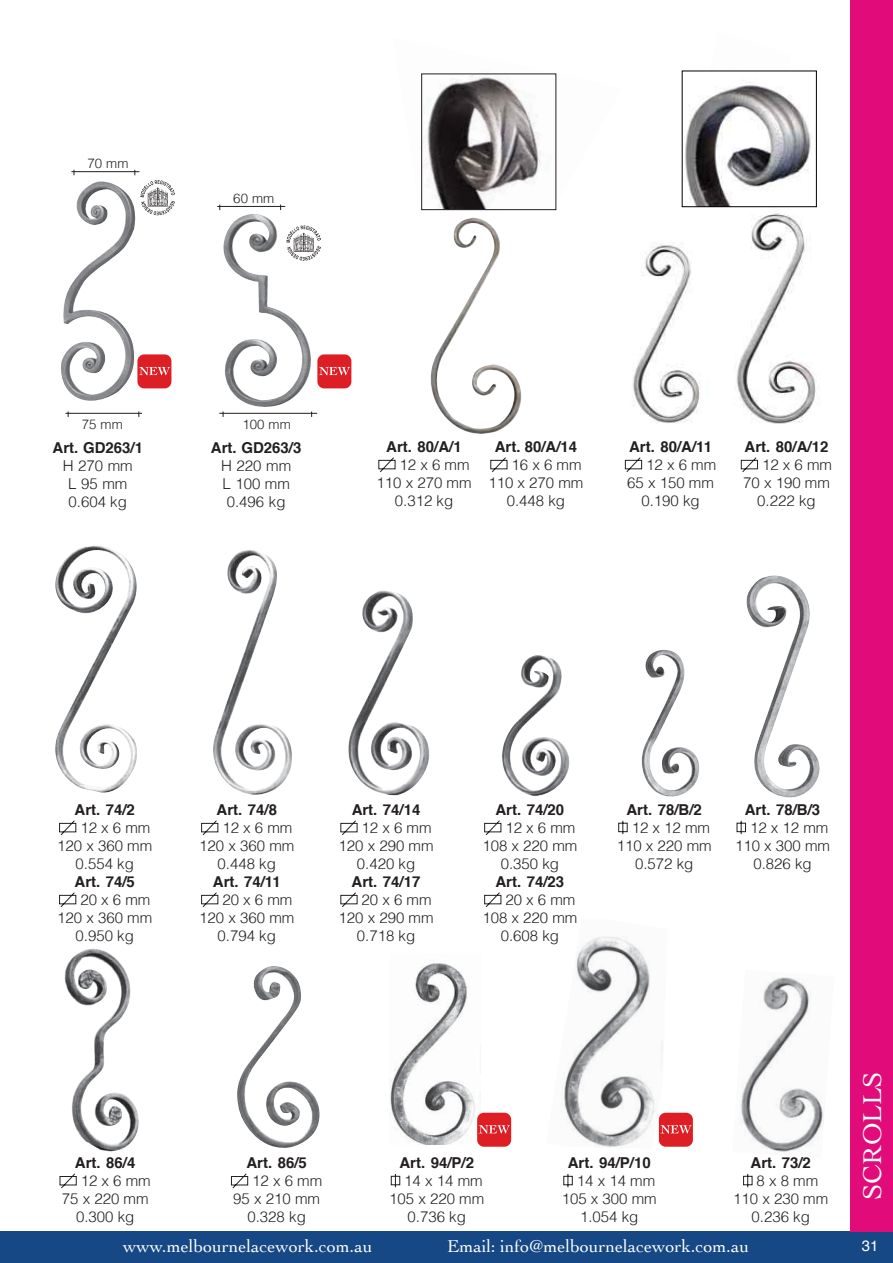
<style>
.page{position:relative;width:893px;height:1263px;background:#fff}
.page>*{position:absolute;margin:0;border:0;box-sizing:border-box;transform-origin:0 0}
.t1{font:27px "Cochin";letter-spacing:-.005em;color:#fff}
.t2{font:18px "Cochin";color:#fff}
.t3{font:300 15px/18px "Helvetica";color:#231f20;text-align:center}
.t4{font:700 15px "Helvetica";color:#231f20}
.t5{font:15px "Helvetica";color:#fff}
.t6{font:300 13.2px "Helvetica";color:#231f20}
</style>
<div class="page">
<div style="left:0;top:1232px;width:893px;height:31px;background:#164885"></div>
<svg style="left:625px;top:457px;width:17px;height:16px"></svg>
<img style="left:632px;top:243px;width:68px;height:180px">
<img style="left:727px;top:207px;width:90px;height:217px">
<svg style="left:390px;top:1174px;width:10px;height:14px"></svg>
<svg style="left:563px;top:1174px;width:10px;height:14px"></svg>
<svg style="left:743px;top:1174px;width:10px;height:14px"></svg>
<svg style="left:59px;top:820px;width:18px;height:16px"></svg>
<svg style="left:59px;top:892px;width:18px;height:16px"></svg>
<img style="left:55px;top:545px;width:82px;height:248px">
<svg style="left:201px;top:820px;width:18px;height:16px"></svg>
<svg style="left:201px;top:892px;width:18px;height:16px"></svg>
<img style="left:213px;top:550px;width:79px;height:245px">
<svg style="left:340px;top:820px;width:18px;height:16px"></svg>
<svg style="left:340px;top:892px;width:18px;height:16px"></svg>
<img style="left:348px;top:590px;width:82px;height:206px">
<svg style="left:484px;top:820px;width:18px;height:16px"></svg>
<svg style="left:484px;top:892px;width:18px;height:16px"></svg>
<img style="left:502px;top:655px;width:68px;height:141px">
<svg style="left:618px;top:820px;width:10px;height:15px"></svg>
<img style="left:641px;top:650px;width:58px;height:147px">
<svg style="left:736px;top:820px;width:10px;height:15px"></svg>
<img style="left:746px;top:576px;width:74px;height:222px">
<svg style="left:59px;top:1173px;width:18px;height:16px"></svg>
<img style="left:64px;top:948px;width:75px;height:204px">
<svg style="left:231px;top:1173px;width:17px;height:16px"></svg>
<img style="left:237px;top:966px;width:83px;height:182px">
<div style="left:850px;top:0;width:43px;height:1232px;background:#e10c7a"></div>
<img style="left:421px;top:73px;width:136px;height:137px">
<div style="left:421px;top:74px;width:135px;height:136px;border:1px solid #231f20"></div>
<img style="left:389px;top:963px;width:91px;height:181px">
<img style="left:561px;top:936px;width:106px;height:212px">
<img style="left:430px;top:218px;width:92px;height:216px">
<svg style="left:740px;top:457px;width:18px;height:15px"></svg>
<svg style="left:378px;top:457px;width:18px;height:16px"></svg>
<svg style="left:490px;top:457px;width:18px;height:16px"></svg>
<img style="left:740px;top:977px;width:84px;height:176px">
<img style="left:684px;top:78px;width:128px;height:127px">
<div style="left:682px;top:71px;width:135px;height:136px;border:1px solid #010202"></div>
<svg style="left:312px;top:227px;width:9px;height:32px"></svg>
<img style="left:223px;top:214px;width:89px;height:193px">
<hr style="left:219px;top:413px;width:98px;height:1px;background:#231f20">
<hr style="left:217px;top:206px;width:68px;height:1px;background:#231f20">
<img style="left:61px;top:181px;width:75px;height:220px">
<hr style="left:65px;top:413px;width:77px;height:1px;background:#231f20">
<hr style="left:71px;top:171px;width:68px;height:1px;background:#231f20">
<svg style="left:135px;top:170px;width:40px;height:45px"></svg>
<div style="left:137px;top:354px;width:34px;height:34px;background:#de1e25;border-radius:7px"></div>
<svg style="left:139px;top:367px;width:31px;height:8px"></svg>
<div style="left:317px;top:354px;width:34px;height:34px;background:#de1e25;border-radius:7px"></div>
<svg style="left:319px;top:367px;width:31px;height:8px"></svg>
<div style="left:477px;top:1113px;width:34px;height:34px;background:#de1e25;border-radius:7px"></div>
<svg style="left:479px;top:1125px;width:31px;height:9px"></svg>
<div style="left:659px;top:1113px;width:34px;height:34px;background:#de1e25;border-radius:7px"></div>
<svg style="left:660px;top:1125px;width:32px;height:9px"></svg>
<p class="t6" style="left:87px;top:158px;width:42px">70 mm</p>
<p class="t6" style="left:233px;top:192px;width:42px">60 mm</p>
<p class="t6" style="left:82px;top:418px;width:42px">75 mm</p>
<p class="t4" style="left:53px;top:442px;width:92px">Art. GD263/1</p>
<p class="t3" style="left:63px;top:458px;width:71px">H 270 mm<br>L 95 mm<br>0.604 kg</p>
<p class="t6" style="left:242px;top:418px;width:50px">100 mm</p>
<p class="t4" style="left:211px;top:442px;width:92px">Art. GD263/3</p>
<p class="t3" style="left:221px;top:458px;width:71px;text-align:justify">H 220 mm L 100 mm 0.496 kg</p>
<p class="t4" style="left:386px;top:440px;width:77px">Art. 80/A/1</p>
<p class="t3" style="left:400px;top:457px;width:71px">12 x 6 mm</p>
<p class="t3" style="left:376px;top:475px;width:96px">110 x 270 mm</p>
<p class="t3" style="left:395px;top:493px;width:60px">0.312 kg</p>
<p class="t4" style="left:495px;top:440px;width:84px">Art. 80/A/14</p>
<p class="t3" style="left:511px;top:457px;width:71px">16 x 6 mm</p>
<p class="t3" style="left:488px;top:475px;width:96px">110 x 270 mm</p>
<p class="t3" style="left:507px;top:493px;width:60px">0.448 kg</p>
<p class="t4" style="left:629px;top:440px;width:84px">Art. 80/A/11</p>
<p class="t3" style="left:646px;top:457px;width:71px">12 x 6 mm</p>
<p class="t3" style="left:627px;top:475px;width:88px">65 x 150 mm</p>
<p class="t3" style="left:641px;top:493px;width:60px">0.190 kg</p>
<p class="t4" style="left:744px;top:440px;width:85px">Art. 80/A/12</p>
<p class="t3" style="left:762px;top:457px;width:71px">12 x 6 mm</p>
<p class="t3" style="left:743px;top:475px;width:88px">70 x 190 mm</p>
<p class="t3" style="left:757px;top:493px;width:60px">0.222 kg</p>
<p class="t4" style="left:75px;top:804px;width:62px">Art. 74/2</p>
<p class="t3" style="left:80px;top:820px;width:71px">12 x 6 mm</p>
<p class="t3" style="left:57px;top:838px;width:96px">120 x 360 mm</p>
<p class="t3" style="left:76px;top:856px;width:60px">0.554 kg</p>
<p class="t4" style="left:75px;top:875px;width:62px">Art. 74/5</p>
<p class="t3" style="left:80px;top:892px;width:71px">20 x 6 mm</p>
<p class="t3" style="left:57px;top:910px;width:96px">120 x 360 mm</p>
<p class="t3" style="left:76px;top:928px;width:60px">0.950 kg</p>
<p class="t4" style="left:217px;top:804px;width:62px">Art. 74/8</p>
<p class="t3" style="left:222px;top:820px;width:71px">12 x 6 mm</p>
<p class="t3" style="left:199px;top:838px;width:96px">120 x 360 mm</p>
<p class="t3" style="left:218px;top:856px;width:60px">0.448 kg</p>
<p class="t4" style="left:213px;top:875px;width:69px">Art. 74/11</p>
<p class="t3" style="left:222px;top:892px;width:71px">20 x 6 mm</p>
<p class="t3" style="left:199px;top:910px;width:96px">120 x 360 mm</p>
<p class="t3" style="left:218px;top:928px;width:60px">0.794 kg</p>
<p class="t4" style="left:352px;top:804px;width:70px">Art. 74/14</p>
<p class="t3" style="left:362px;top:820px;width:71px">12 x 6 mm</p>
<p class="t3" style="left:338px;top:838px;width:96px">120 x 290 mm</p>
<p class="t3" style="left:357px;top:856px;width:60px">0.420 kg</p>
<p class="t4" style="left:352px;top:875px;width:70px">Art. 74/17</p>
<p class="t3" style="left:362px;top:892px;width:71px">20 x 6 mm</p>
<p class="t3" style="left:338px;top:910px;width:96px">120 x 290 mm</p>
<p class="t3" style="left:357px;top:928px;width:60px">0.718 kg</p>
<p class="t4" style="left:495px;top:804px;width:70px">Art. 74/20</p>
<p class="t3" style="left:505px;top:820px;width:71px">12 x 6 mm</p>
<p class="t3" style="left:482px;top:838px;width:96px">108 x 220 mm</p>
<p class="t3" style="left:501px;top:856px;width:60px">0.350 kg</p>
<p class="t4" style="left:495px;top:875px;width:70px">Art. 74/23</p>
<p class="t3" style="left:505px;top:892px;width:71px">20 x 6 mm</p>
<p class="t3" style="left:482px;top:910px;width:96px">108 x 220 mm</p>
<p class="t3" style="left:501px;top:928px;width:60px">0.608 kg</p>
<p class="t4" style="left:626px;top:804px;width:77px">Art. 78/B/2</p>
<p class="t3" style="left:632px;top:820px;width:80px">12 x 12 mm</p>
<p class="t3" style="left:617px;top:838px;width:96px">110 x 220 mm</p>
<p class="t3" style="left:635px;top:856px;width:60px">0.572 kg</p>
<p class="t4" style="left:745px;top:804px;width:77px">Art. 78/B/3</p>
<p class="t3" style="left:750px;top:820px;width:80px">12 x 12 mm</p>
<p class="t3" style="left:735px;top:838px;width:96px">110 x 300 mm</p>
<p class="t3" style="left:753px;top:856px;width:60px">0.826 kg</p>
<p class="t4" style="left:75px;top:1157px;width:62px">Art. 86/4</p>
<p class="t3" style="left:81px;top:1173px;width:71px">12 x 6 mm</p>
<p class="t3" style="left:62px;top:1191px;width:88px">75 x 220 mm</p>
<p class="t3" style="left:76px;top:1209px;width:60px">0.300 kg</p>
<p class="t4" style="left:246px;top:1157px;width:62px">Art. 86/5</p>
<p class="t3" style="left:252px;top:1173px;width:71px">12 x 6 mm</p>
<p class="t3" style="left:233px;top:1191px;width:88px">95 x 210 mm</p>
<p class="t3" style="left:247px;top:1209px;width:60px">0.328 kg</p>
<p class="t4" style="left:399px;top:1157px;width:76px">Art. 94/P/2</p>
<p class="t3" style="left:404px;top:1173px;width:80px">14 x 14 mm</p>
<p class="t3" style="left:389px;top:1191px;width:96px">105 x 220 mm</p>
<p class="t3" style="left:408px;top:1209px;width:60px">0.736 kg</p>
<p class="t4" style="left:568px;top:1157px;width:84px">Art. 94/P/10</p>
<p class="t3" style="left:577px;top:1173px;width:80px">14 x 14 mm</p>
<p class="t3" style="left:562px;top:1191px;width:96px">105 x 300 mm</p>
<p class="t3" style="left:580px;top:1209px;width:60px">1.054 kg</p>
<p class="t4" style="left:750px;top:1157px;width:62px">Art. 73/2</p>
<p class="t3" style="left:756px;top:1173px;width:63px">8 x 8 mm</p>
<p class="t3" style="left:733px;top:1191px;width:96px">110 x 230 mm</p>
<p class="t3" style="left:751px;top:1209px;width:60px">0.236 kg</p>
<h1 class="t1" style="left:857px;top:1200px;width:129px;rotate:-90deg">SCROLLS</h1>
<p class="t2" style="left:123px;top:1236px;width:251px">www.melbournelacework.com.au</p>
<p class="t2" style="left:447px;top:1236px;width:303px">Email: info@melbournelacework.com.au</p>
<p class="t5" style="left:862px;top:1240px;width:18px">31</p>
</div>
